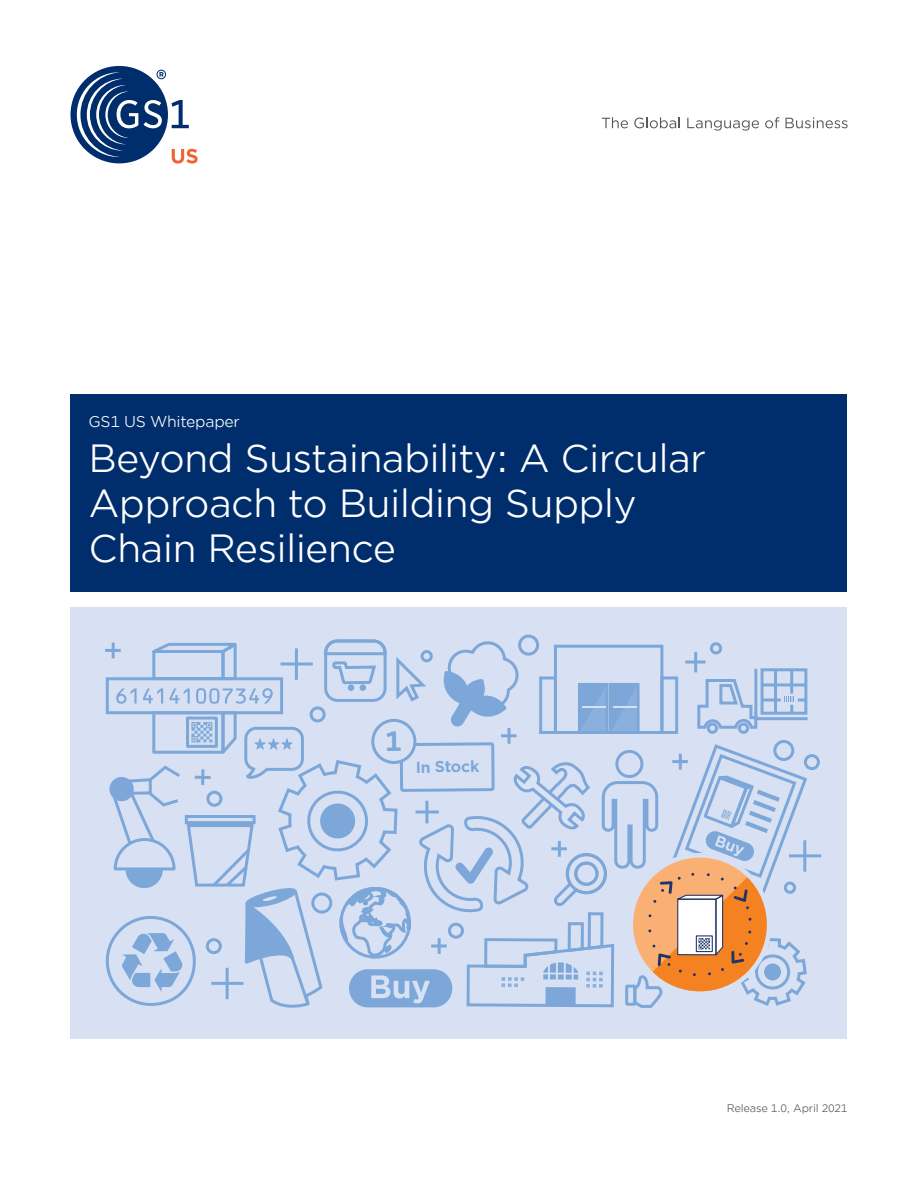
<style>
.page{position:relative;width:918px;height:1188px;background:#fff}
.page>*{position:absolute;margin:0;border:0;box-sizing:border-box;transform-origin:0 0}
.t1{font:37.5px/45px "Gotham Office";letter-spacing:-.02em;color:#fff}
.t2{font:700 15.15px "Gotham Office";color:#7ca7d8}
.t3{font:15px "Gotham Office";letter-spacing:-.02em;color:#fff}
.t4{font:10.5px "Gotham Office";letter-spacing:-.02em;color:#58595b}
</style>
<div class="page">
<svg style="left:602px;top:117px;width:26px;height:11px"></svg>
<svg style="left:634px;top:117px;width:46px;height:11px"></svg>
<svg style="left:687px;top:118px;width:72px;height:13px"></svg>
<svg style="left:765px;top:117px;width:14px;height:11px"></svg>
<svg style="left:786px;top:117px;width:62px;height:11px"></svg>
<div style="left:71px;top:66px;width:97px;height:97px;background:#002d6c;border-radius:50%"></div>
<svg style="left:144px;top:100px;width:18px;height:28px"></svg>
<svg style="left:172px;top:100px;width:17px;height:28px"></svg>
<svg style="left:157px;top:70px;width:9px;height:9px"></svg>
<svg style="left:77px;top:72px;width:61px;height:85px"></svg>
<svg style="left:172px;top:149px;width:26px;height:15px"></svg>
<div style="left:70px;top:394px;width:778px;height:198px;background:#002d6c"></div>
<div style="left:70px;top:608px;width:778px;height:432px;background:#d7e1f3"></div>
<div style="left:106px;top:677px;width:177px;height:37px;border:3px solid #7ca7d8"></div>
<hr style="left:105px;top:649px;width:16px;height:3px;background:#7ca7d8">
<div style="left:109px;top:777px;width:25px;height:24px;border:3px solid #7ca7d8;border-radius:50%"></div>
<hr style="left:789px;top:854px;width:32px;height:3px;background:#7ca7d8">
<div style="left:804px;top:754px;width:16px;height:16px;border:3px solid #7ca7d8;border-radius:50%"></div>
<svg style="left:111px;top:634px;width:700px;height:406px"></svg>
<p class="t3" style="left:88px;top:412px;width:153px">GS1 US Whitepaper</p>
<p class="t1" style="left:88px;top:435px;width:619px">Beyond Sustainability: A Circular<br>Approach to Building Supply<br>Chain Resilience</p>
<p class="t2" style="left:415px;top:757px;width:65px;rotate:-1deg">In Stock</p>
<p class="t4" style="left:727px;top:1101px;width:122px">Release 1.0, April 2021</p>
</div>
